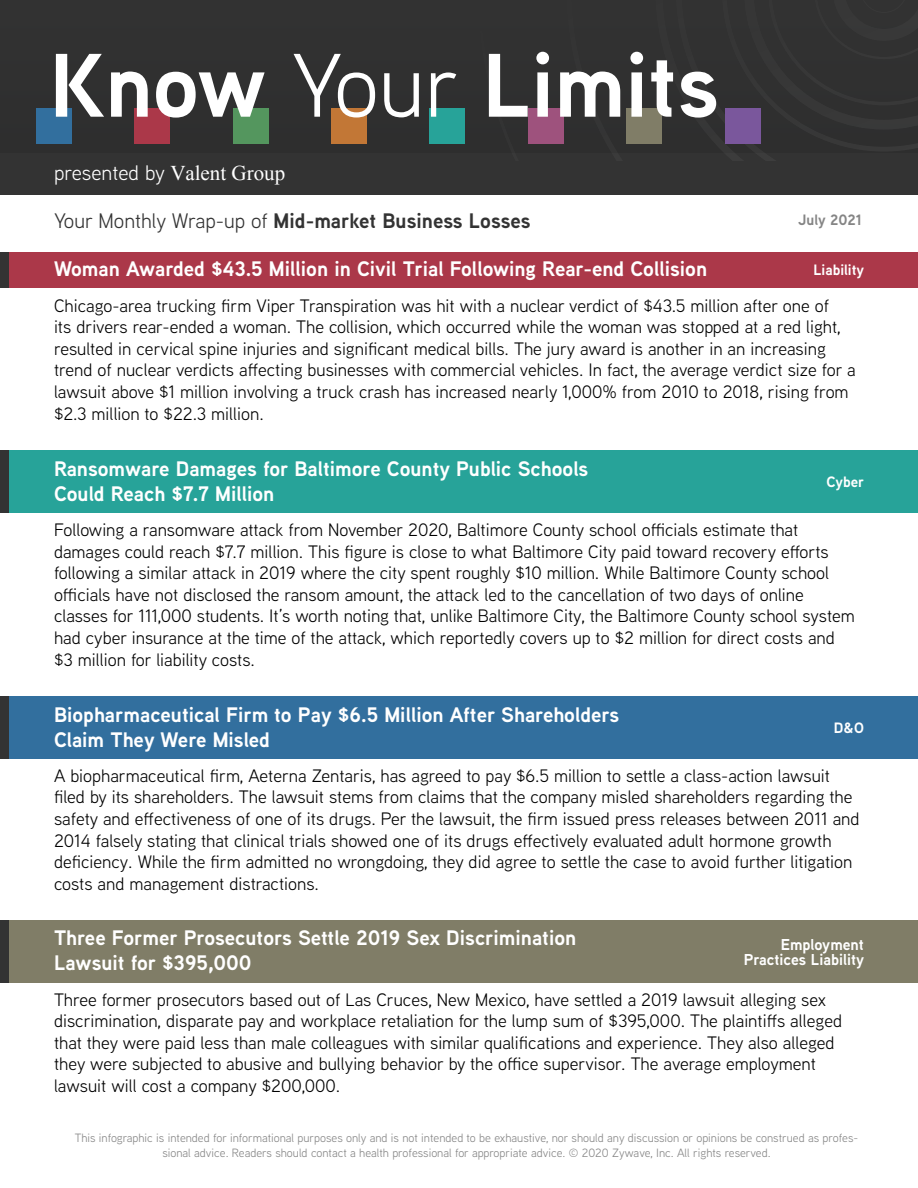
<style>
.page{position:relative;width:918px;height:1188px;background:#fff}
.page>*{position:absolute;margin:0;border:0;box-sizing:border-box;transform-origin:0 0}
.t1{font:700 90px "Aaux Next";color:#fff}
.t2{font:700 21px/25.2px "Aaux Next";color:#fff}
.t3{font:700 21px "Aaux Next";color:#333}
.t4{font:21px "Aaux Next";color:#fff}
.t5{font:18px/21.6px "Aaux Next";color:#000}
.t6{font:700 15.75px/15px "Aaux Next";color:#fff;text-align:right}
.t7{font:700 15px "Aaux Next";color:#fff}
.t8{font:700 15px "Aaux Next";color:#858585}
.t9{font:12px/14.4px "Aaux Next";color:#858585;text-align:center}
.s1{font-weight:400}
.s2{font-family:"Times New Roman"}
</style>
<div class="page">
<div style="left:0;top:450px;width:918px;height:63px;background:#27a399"></div>
<div style="left:0;top:696px;width:918px;height:63px;background:#326f9e"></div>
<div style="left:0;top:450px;width:9px;height:63px;background:#333"></div>
<div style="left:0;top:252px;width:918px;height:36px;background:#ab3849"></div>
<div style="left:0;top:252px;width:9px;height:36px;background:#333"></div>
<div style="left:0;top:921px;width:918px;height:62px;background:#807d67"></div>
<div style="left:0;top:696px;width:9px;height:63px;background:#333"></div>
<div style="left:0;top:0;width:918px;height:194px;background:#333"></div>
<div style="left:36px;top:108px;width:36px;height:36px;background:#326f9e"></div>
<div style="left:134px;top:108px;width:36px;height:36px;background:#ab3849"></div>
<div style="left:233px;top:108px;width:36px;height:36px;background:#54965e"></div>
<div style="left:331px;top:108px;width:36px;height:36px;background:#c27736"></div>
<div style="left:430px;top:108px;width:35px;height:36px;background:#27a399"></div>
<div style="left:528px;top:108px;width:36px;height:36px;background:#9e527d"></div>
<div style="left:626px;top:108px;width:36px;height:36px;background:#807d67"></div>
<div style="left:725px;top:108px;width:35px;height:36px;background:#7a579c"></div>
<div style="left:0;top:921px;width:9px;height:62px;background:#333"></div>
<p class="t1" style="left:50px;top:22px;width:671px">Know <span class="s1">Your</span> Limits</p>
<p class="t4" style="left:54px;top:158px;width:233px">presented by <span class="s2">Valent Group</span></p>
<p class="t3" style="left:54px;top:205px;width:478px"><span class="s1">Your Monthly Wrap-up of</span> Mid-market Business Losses</p>
<p class="t8" style="left:798px;top:209px;width:65px">July 2021</p>
<p class="t2" style="left:54px;top:256px;width:655px">Woman Awarded $43.5 Million in Civil Trial Following Rear-end Collision</p>
<p class="t5" style="left:54px;top:294px;width:803px">Chicago-area trucking firm Viper Transpiration was hit with a nuclear verdict of $43.5 million after one of<br>its drivers rear-ended a woman. The collision, which occurred while the woman was stopped at a red light, resulted in cervical spine injuries and significant medical bills. The jury award is another in an increasing trend of nuclear verdicts affecting businesses with commercial vehicles. In fact, the average verdict size for a lawsuit above $1 million involving a truck crash has increased nearly 1,000% from 2010 to 2018, rising from $2.3 million to $22.3 million.</p>
<p class="t7" style="left:814px;top:259px;width:52px">Liability</p>
<p class="t2" style="left:54px;top:455px;width:536px">Ransomware Damages for Baltimore County Public Schools<br>Could Reach $7.7 Million</p>
<p class="t5" style="left:54px;top:518px;width:802px">Following a ransomware attack from November 2020, Baltimore County school officials estimate that damages could reach $7.7 million. This figure is close to what Baltimore City paid toward recovery efforts following a similar attack in 2019 where the city spent roughly $10 million. While Baltimore County school officials have not disclosed the ransom amount, the attack led to the cancellation of two days of online classes for 111,000 students. It’s worth noting that, unlike Baltimore City, the Baltimore County school system had cyber insurance at the time of the attack, which reportedly covers up to $2 million for direct costs and $3 million for liability costs.</p>
<p class="t2" style="left:54px;top:701px;width:567px">Biopharmaceutical Firm to Pay $6.5 Million After Shareholders<br>Claim They Were Misled</p>
<p class="t5" style="left:54px;top:764px;width:807px">A biopharmaceutical firm, Aeterna Zentaris, has agreed to pay $6.5 million to settle a class-action lawsuit filed by its shareholders. The lawsuit stems from claims that the company misled shareholders regarding the safety and effectiveness of one of its drugs. Per the lawsuit, the firm issued press releases between 2011 and 2014 falsely stating that clinical trials showed one of its drugs effectively evaluated adult hormone growth deficiency. While the firm admitted no wrongdoing, they did agree to settle the case to avoid further litigation costs and management distractions.</p>
<p class="t2" style="left:54px;top:925px;width:524px">Three Former Prosecutors Settle 2019 Sex Discrimination<br>Lawsuit for $395,000</p>
<p class="t5" style="left:54px;top:988px;width:790px">Three former prosecutors based out of Las Cruces, New Mexico, have settled a 2019 lawsuit alleging sex discrimination, disparate pay and workplace retaliation for the lump sum of $395,000. The plaintiffs alleged that they were paid less than male colleagues with similar qualifications and experience. They also alleged they were subjected to abusive and bullying behavior by the office supervisor. The average employment lawsuit will cost a company $200,000.</p>
<p class="t9" style="left:75px;top:1131px;width:785px">This infographic is intended for informational purposes only and is not intended to be exhaustive, nor should any discussion or opinions be construed as profes&shy;sional advice. Readers should contact a health professional for appropriate advice. © 2020 Zywave, Inc. All rights reserved.</p>
<p class="t7" style="left:826px;top:471px;width:39px">Cyber</p>
<p class="t7" style="left:834px;top:717px;width:32px">D&amp;O</p>
<p class="t6" style="left:744px;top:937px;width:122px">Employment<br>Practices Liability</p>
</div>
